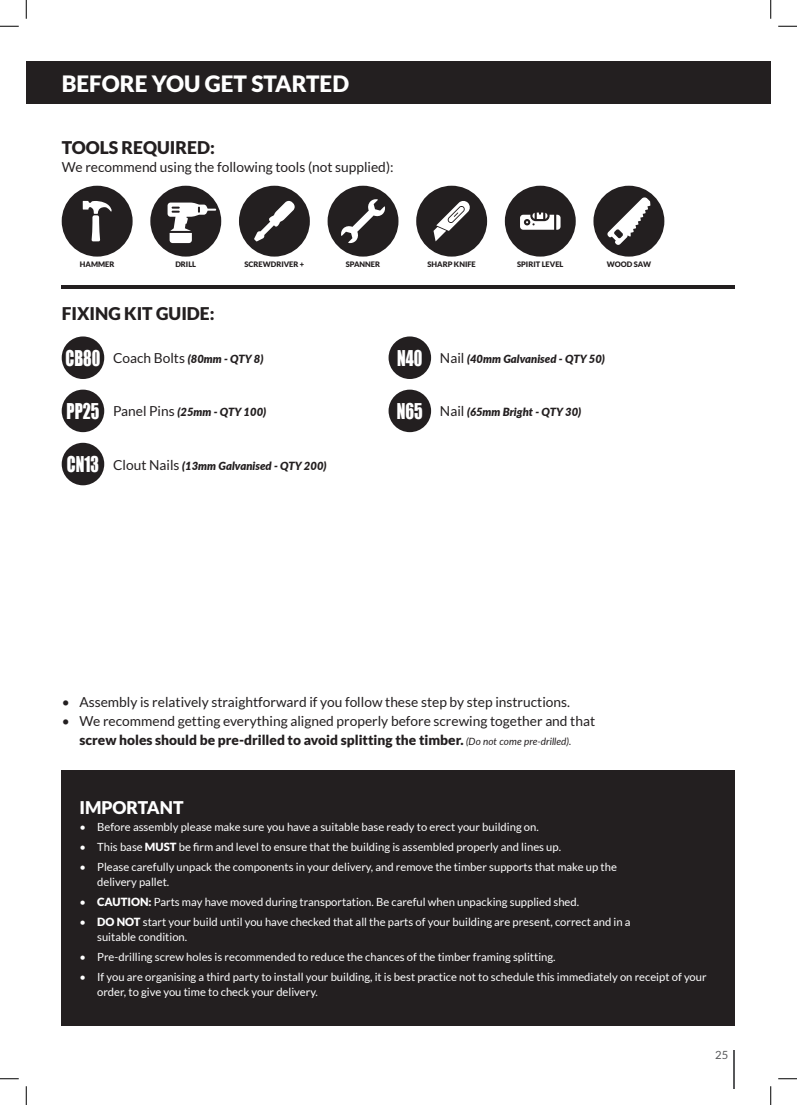
<style>
.page{position:relative;width:797px;height:1105px;background:#fff}
.page>*{position:absolute;margin:0;border:0;box-sizing:border-box;transform-origin:0 0}
.t1{font:900 22.5px "Lato";color:#fff}
.t2{font:900 17.5px "Lato";color:#231f20}
.t3{font:900 17.5px "Lato";color:#fff}
.t4{font:13.75px/18.8px "Lato";color:#231f20;text-align:center}
.t5{font:11.25px/15px "Lato";color:#fff}
.t6{font:italic 900 11.25px "Lato";color:#231f20}
.t7{font:11.25px "Lato";color:#57585a}
.t8{font:900 7.5px "Lato";color:#231f20}
.s1{font-family:"Impact";font-weight:400;font-style:normal;font-size:20px;color:#fff}
.s2{font-weight:400;font-style:normal;font-size:13.75px}
.s3{font-weight:900}
.s4{font-style:italic;font-size:10px}
</style>
<div class="page">
<hr style="left:733px;top:1050px;width:2px;height:39px;background:#57585a">
<div style="left:26px;top:62px;width:744px;height:42px;background:#231f20"></div>
<div style="left:62px;top:186px;width:71px;height:71px;background:#231f20;border-radius:50%"></div>
<svg style="left:83px;top:201px;width:29px;height:40px"></svg>
<div style="left:150px;top:186px;width:71px;height:71px;background:#231f20;border-radius:50%"></div>
<svg style="left:167px;top:203px;width:49px;height:40px"></svg>
<div style="left:416px;top:186px;width:71px;height:71px;background:#231f20;border-radius:50%"></div>
<svg style="left:433px;top:201px;width:37px;height:40px"></svg>
<div style="left:505px;top:186px;width:70px;height:71px;background:#231f20;border-radius:50%"></div>
<svg style="left:520px;top:213px;width:40px;height:17px"></svg>
<div style="left:239px;top:186px;width:71px;height:71px;background:#231f20;border-radius:50%"></div>
<svg style="left:254px;top:201px;width:41px;height:40px"></svg>
<div style="left:62px;top:770px;width:673px;height:255px;background:#231f20"></div>
<div style="left:327px;top:186px;width:71px;height:71px;background:#231f20;border-radius:50%"></div>
<svg style="left:341px;top:199px;width:44px;height:44px"></svg>
<hr style="left:62px;top:285px;width:673px;height:3px;background:#231f20">
<div style="left:62px;top:336px;width:42px;height:43px;background:#231f20;border-radius:50%"></div>
<div style="left:388px;top:390px;width:43px;height:42px;background:#231f20;border-radius:50%"></div>
<div style="left:62px;top:443px;width:42px;height:42px;background:#231f20;border-radius:50%"></div>
<div style="left:388px;top:336px;width:43px;height:43px;background:#231f20;border-radius:50%"></div>
<div style="left:62px;top:390px;width:42px;height:42px;background:#231f20;border-radius:50%"></div>
<div style="left:593px;top:186px;width:71px;height:71px;background:#231f20;border-radius:50%"></div>
<svg style="left:607px;top:197px;width:43px;height:48px"></svg>
<svg style="left:0;top:25px;width:19px;height:2px"></svg>
<svg style="left:778px;top:25px;width:19px;height:2px"></svg>
<svg style="left:0;top:1078px;width:19px;height:1px"></svg>
<svg style="left:778px;top:1078px;width:19px;height:1px"></svg>
<svg style="left:25px;top:0;width:2px;height:19px"></svg>
<svg style="left:25px;top:1086px;width:2px;height:19px"></svg>
<svg style="left:770px;top:0;width:1px;height:19px"></svg>
<svg style="left:770px;top:1086px;width:1px;height:19px"></svg>
<h1 class="t1" style="left:62px;top:71px;width:289px">BEFORE YOU GET STARTED</h1>
<h2 class="t2" style="left:62px;top:137px;width:155px">TOOLS REQUIRED:</h2>
<p class="t4" style="left:62px;top:158px;width:333px">We recommend using the following tools (not supplied):</p>
<p class="t8" style="left:80px;top:260px;width:36px">HAMMER</p>
<p class="t8" style="left:175px;top:260px;width:22px">DRILL</p>
<p class="t8" style="left:244px;top:260px;width:61px">SCREWDRIVER +</p>
<p class="t8" style="left:427px;top:260px;width:50px">SHARP KNIFE</p>
<p class="t8" style="left:517px;top:260px;width:48px">SPIRIT LEVEL</p>
<p class="t8" style="left:346px;top:260px;width:36px">SPANNER</p>
<p class="t8" style="left:607px;top:260px;width:46px">WOOD SAW</p>
<h2 class="t2" style="left:62px;top:304px;width:154px">FIXING KIT GUIDE:</h2>
<p class="t6" style="left:66px;top:351px;width:199px"><span class="s1">CB80</span> <span class="s2">Coach Bolts</span> (80mm - QTY 8)</p>
<p class="t6" style="left:67px;top:404px;width:201px"><span class="s1">PP25</span> <span class="s2">Panel Pins</span> (25mm - QTY 100)</p>
<p class="t6" style="left:67px;top:457px;width:261px"><span class="s1">CN13</span> <span class="s2">Clout Nails</span> (13mm Galvanised - QTY 200)</p>
<p class="t6" style="left:397px;top:351px;width:209px"><span class="s1">N40</span> <span class="s2">Nail</span> (40mm Galvanised - QTY 50)</p>
<p class="t6" style="left:397px;top:404px;width:186px"><span class="s1">N65</span> <span class="s2">Nail</span> (65mm Bright - QTY 30)</p>
<p class="t4" style="left:62px;top:693px;width:510px">• Assembly is relatively straightforward if you follow these step by step instructions.</p>
<p class="t4" style="left:62px;top:711px;width:535px">• We recommend getting everything aligned properly before screwing together and that <span class="s3">screw holes should be pre-drilled to avoid splitting the timber.</span> <span class="s4">(Do not come pre-drilled).</span></p>
<h2 class="t3" style="left:79px;top:797px;width:106px">IMPORTANT</h2>
<p class="t5" style="left:79px;top:820px;width:461px">• Before assembly please make sure you have a suitable base ready to erect your building on.</p>
<p class="t5" style="left:79px;top:840px;width:483px">• This base <span class="s3">MUST</span> be firm and level to ensure that the building is assembled properly and lines up.</p>
<p class="t5" style="left:97px;top:860px;width:521px;text-indent:-18px">• Please carefully unpack the components in your delivery, and remove the timber supports that make up the delivery pallet.</p>
<p class="t5" style="left:79px;top:895px;width:501px">• <span class="s3">CAUTION:</span> Parts may have moved during transportation. Be careful when unpacking supplied shed.</p>
<p class="t5" style="left:97px;top:915px;width:535px;text-indent:-18px">• <span class="s3">DO NOT</span> start your build until you have checked that all the parts of your building are present, correct and in a suitable condition.</p>
<p class="t5" style="left:79px;top:950px;width:477px">• Pre-drilling screw holes is recommended to reduce the chances of the timber framing splitting.</p>
<p class="t5" style="left:97px;top:970px;width:611px;text-indent:-18px">• If you are organising a third party to install your building, it is best practice not to schedule this immediately on receipt of your order, to give you time to check your delivery.</p>
<p class="t7" style="left:715px;top:1049px;width:15px">25</p>
</div>
